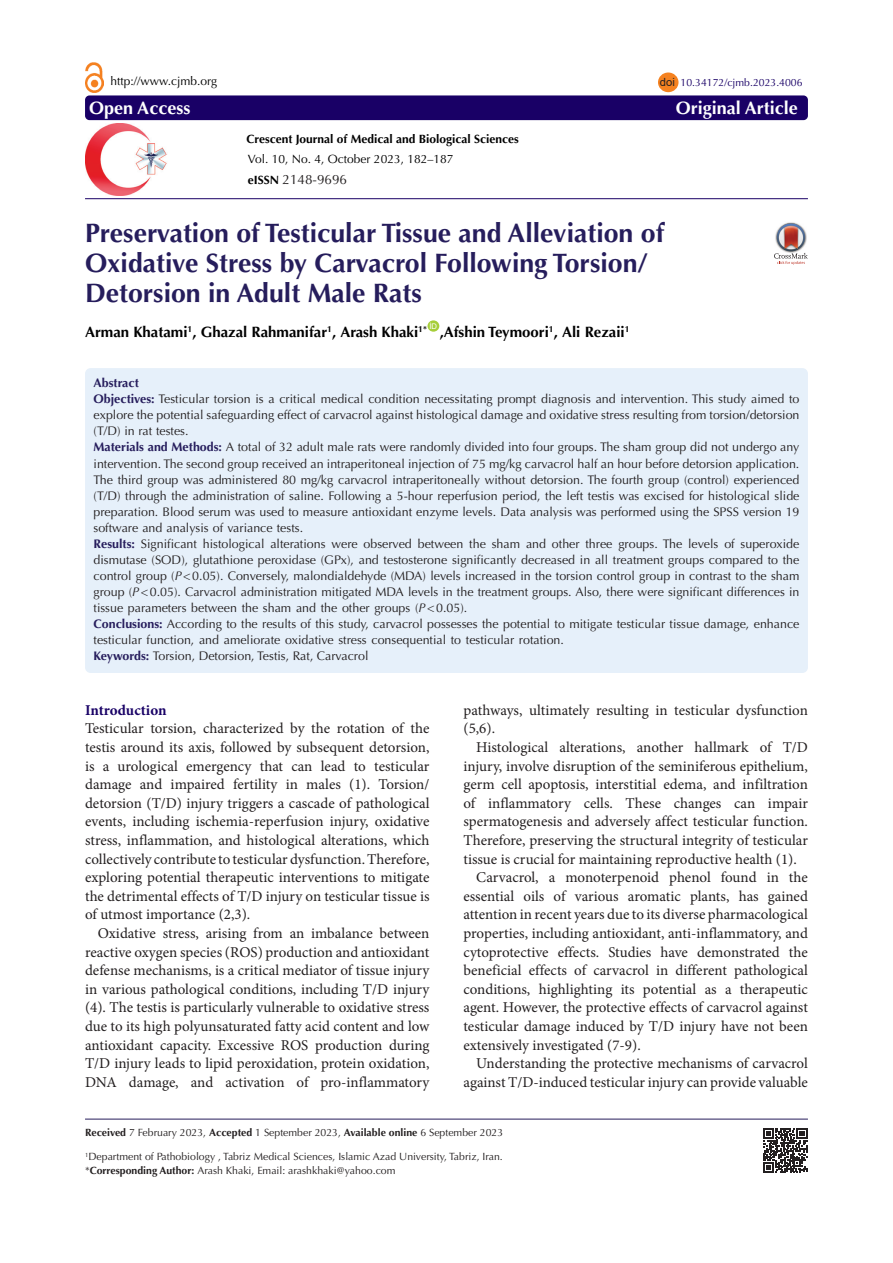
<style>
.page{position:relative;width:893px;height:1263px;background:#fff}
.page>*{position:absolute;margin:0;border:0;box-sizing:border-box;transform-origin:0 0}
.Pa3{font:700 26.7px/30px "Optima LT Std";color:#261d5c}
.t1{font:700 18px "Optima LT Std";color:#fff}
.t2{font:15px/18.6px "Minion Pro";color:#231f20;text-align:justify}
.t3{font:700 15px "Optima LT Std";color:#000}
.t4{font:700 15px "Minion Pro";letter-spacing:-.005em;color:#190266}
.t5{font:13.5px "Optima LT Std";color:#231f20}
.t6{font:12.45px/16px "Optima LT Std";color:#231f20;text-align:justify}
.t7{font:700 12.45px "Optima LT Std";color:#261d5c}
.t8{font:12px "Optima LT Std";color:#000}
.t9{font:700 12px "Optima LT Std";color:#000}
.t10{font:11.25px "Arial";color:#231f20}
.t11{font:10.5px "Optima LT Std";color:#231f20}
.t12{font:10.5px "Optima LT Std";color:#190066}
.t13{font:7.8px "Arial";color:#fff}
.s1{font-weight:700;font-size:12px;color:#000}
.s2{font-weight:700;color:#261d5c}
.s3{font-style:italic}
.s4{font-weight:700}
</style>
<div class="page">
<div style="left:85px;top:368px;width:723px;height:305px;background:#e6f0fa;border-radius:6px"></div>
<svg style="left:427px;top:320px;width:12px;height:12px"></svg>
<hr style="left:85px;top:1119px;width:723px;height:1px;background:#261d5c">
<svg style="left:763px;top:1128px;width:44px;height:45px"></svg>
<svg style="left:774px;top:223px;width:34px;height:42px"></svg>
<div style="left:85px;top:95px;width:723px;height:25px;background:#190066;border-radius:4px"></div>
<hr style="left:85px;top:198px;width:723px;height:1px;background:#190066">
<img style="left:85px;top:63px;width:19px;height:29px">
<img style="left:85px;top:123px;width:82px;height:72px">
<div style="left:658px;top:72px;width:20px;height:20px;background:#f58220;border-radius:50%"></div>
<p class="t8" style="left:111px;top:74px;width:108px">http://www.cjmb.org</p>
<p class="t10" style="left:660px;top:74px;width:17px">doi</p>
<p class="t12" style="left:681px;top:76px;width:123px">10.34172/cjmb.2023.4006</p>
<p class="t1" style="left:89px;top:98px;width:103px">Open Access</p>
<p class="t1" style="left:676px;top:98px;width:124px">Original Article</p>
<p class="t9" style="left:247px;top:132px;width:274px">Crescent Journal of Medical and Biological Sciences</p>
<p class="t8" style="left:248px;top:152px;width:207px">Vol. 10, No. 4, October 2023, 182–187</p>
<p class="t5" style="left:248px;top:172px;width:101px"><span class="s1">eISSN</span> 2148-9696</p>
<p class="Pa3" style="left:85px;top:218px;width:581px">Preservation of Testicular Tissue and Alleviation of<br>Oxidative Stress by Carvacrol Following Torsion/<br>Detorsion in Adult Male Rats</p>
<p class="t3" style="left:85px;top:323px;width:343px">Arman Khatami<sup>1</sup>, Ghazal Rahmanifar<sup>1</sup>, Arash Khaki<sup>1*</sup></p>
<p class="t13" style="left:429px;top:321px;width:9px">ID</p>
<p class="t3" style="left:440px;top:323px;width:191px">,Afshin Teymoori<sup>1</sup>, Ali Rezaii<sup>1</sup></p>
<p class="t7" style="left:94px;top:376px;width:47px">Abstract</p>
<p class="t6" style="left:94px;top:391px;width:707px"><span class="s2">Objectives:</span> Testicular torsion is a critical medical condition necessitating prompt diagnosis and intervention. This study aimed to explore the potential safeguarding effect of carvacrol against histological damage and oxidative stress resulting from torsion/detorsion (T/D) in rat testes.</p>
<p class="t6" style="left:94px;top:439px;width:707px"><span class="s2">Materials and Methods:</span> A total of 32 adult male rats were randomly divided into four groups. The sham group did not undergo any intervention. The second group received an intraperitoneal injection of 75 mg/kg carvacrol half an hour before detorsion application.<br>The third group was administered 80 mg/kg carvacrol intraperitoneally without detorsion. The fourth group (control) experienced (T/D) through the administration of saline. Following a 5-hour reperfusion period, the left testis was excised for histological slide preparation. Blood serum was used to measure antioxidant enzyme levels. Data analysis was performed using the SPSS version 19 software and analysis of variance tests.</p>
<p class="t6" style="left:94px;top:536px;width:707px"><span class="s2">Results:</span> Significant histological alterations were observed between the sham and other three groups. The levels of superoxide dismutase (SOD), glutathione peroxidase (GPx), and testosterone significantly decreased in all treatment groups compared to the control group (<span class="s3">P</span>&lt;0.05). Conversely, malondialdehyde (MDA) levels increased in the torsion control group in contrast to the sham group (<span class="s3">P</span>&lt;0.05). Carvacrol administration mitigated MDA levels in the treatment groups. Also, there were significant differences in tissue parameters between the sham and the other groups (<span class="s3">P</span>&lt;0.05).</p>
<p class="t6" style="left:94px;top:616px;width:707px"><span class="s2">Conclusions:</span> According to the results of this study, carvacrol possesses the potential to mitigate testicular tissue damage, enhance testicular function, and ameliorate oxidative stress consequential to testicular rotation.</p>
<p class="t6" style="left:94px;top:648px;width:276px"><span class="s2">Keywords:</span> Torsion, Detorsion, Testis, Rat, Carvacrol</p>
<p class="t4" style="left:85px;top:699px;width:83px">Introduction</p>
<p class="t2" style="left:85px;top:719px;width:346px">Testicular torsion, characterized by the rotation of the testis around its axis, followed by subsequent detorsion, is a urological emergency that can lead to testicular damage and impaired fertility in males (1). Torsion/ detorsion (T/D) injury triggers a cascade of pathological events, including ischemia-reperfusion injury, oxidative stress, inflammation, and histological alterations, which collectively contribute to testicular dysfunction. Therefore, exploring potential therapeutic interventions to mitigate the detrimental effects of T/D injury on testicular tissue is of utmost importance (2,3).</p>
<p class="t2" style="left:85px;top:924px;width:346px;text-indent:13px">Oxidative stress, arising from an imbalance between reactive oxygen species (ROS) production and antioxidant defense mechanisms, is a critical mediator of tissue injury in various pathological conditions, including T/D injury (4). The testis is particularly vulnerable to oxidative stress due to its high polyunsaturated fatty acid content and low antioxidant capacity. Excessive ROS production during T/D injury leads to lipid peroxidation, protein oxidation, DNA damage, and activation of pro-inflammatory</p>
<p class="t2" style="left:463px;top:701px;width:346px">pathways, ultimately resulting in testicular dysfunction (5,6).</p>
<p class="t2" style="left:463px;top:738px;width:346px;text-indent:13px">Histological alterations, another hallmark of T/D injury, involve disruption of the seminiferous epithelium, germ cell apoptosis, interstitial edema, and infiltration of inflammatory cells. These changes can impair spermatogenesis and adversely affect testicular function.<br>Therefore, preserving the structural integrity of testicular tissue is crucial for maintaining reproductive health (1).</p>
<p class="t2" style="left:463px;top:868px;width:346px;text-indent:13px">Carvacrol, a monoterpenoid phenol found in the essential oils of various aromatic plants, has gained attention in recent years due to its diverse pharmacological properties, including antioxidant, anti-inflammatory, and cytoprotective effects. Studies have demonstrated the beneficial effects of carvacrol in different pathological conditions, highlighting its potential as a therapeutic agent. However, the protective effects of carvacrol against testicular damage induced by T/D injury have not been extensively investigated (7-9).</p>
<p class="t2" style="left:463px;top:1054px;width:346px;text-align:right">Understanding the protective mechanisms of carvacrol against T/D-induced testicular injury can provide valuable</p>
<p class="t11" style="left:85px;top:1126px;width:420px"><span class="s4">Received</span> 7 February 2023, <span class="s4">Accepted</span> 1 September 2023, <span class="s4">Available online</span> 6 September 2023</p>
<p class="t11" style="left:85px;top:1150px;width:419px"><sup>1</sup>Department of Pathobiology , Tabriz Medical Sciences, Islamic Azad University, Tabriz, Iran.</p>
<p class="t11" style="left:85px;top:1165px;width:312px">*<span class="s4">Corresponding Author:</span> Arash Khaki, Email: arashkhaki@yahoo.com</p>
</div>
